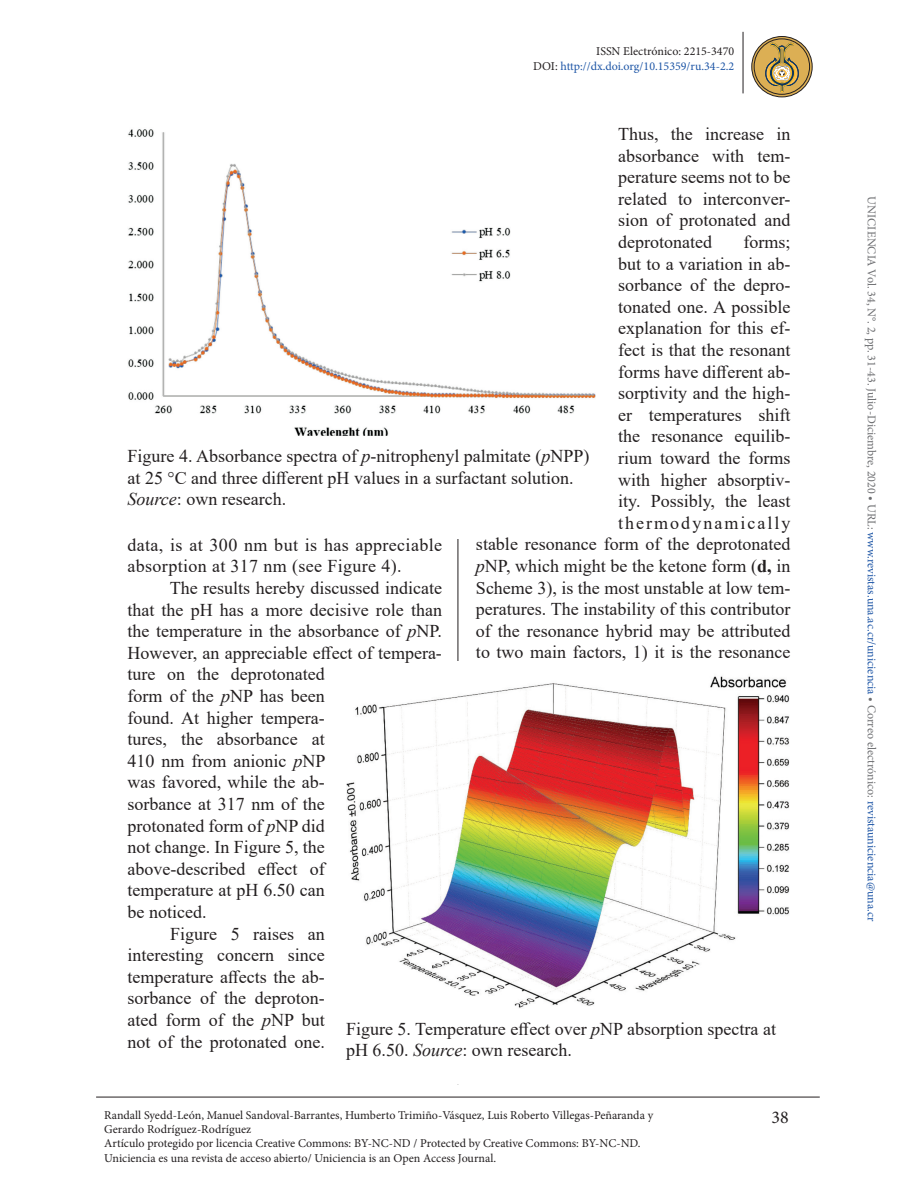
<style>
.page{position:relative;width:918px;height:1188px;background:#fff}
.page>*{position:absolute;margin:0;border:0;box-sizing:border-box;transform-origin:0 0}
.t1{font:18px/21.6px "Times New Roman";color:#231f20}
.t2{font:18px/21.6px "Times New Roman";letter-spacing:.02em;color:#231f20}
.t3{font:18px "Minion Pro";color:#231f20}
.t4{font:12px/14.4px "Minion Pro";color:#231f20}
.t5{font:12px "Minion Pro";color:#6c6d70}
.t6{font:12px/14.4px "Minion Pro";color:#1e56a6;text-align:right}
.s1{color:#231f20}
.s2{font-style:italic}
.s3{font-weight:700}
.s4{color:#1e56a6}
</style>
<div class="page">
<hr style="left:743px;top:32px;width:1px;height:61px;background:#231f20">
<hr style="left:458px;top:110px;width:1px;height:974px;background:#231f20">
<hr style="left:96px;top:1097px;width:724px;height:1px;background:#231f20">
<svg style="left:752px;top:37px;width:60px;height:60px"></svg>
<div style="left:754px;top:39px;width:56px;height:56px;border:1px solid #231f20;border-radius:50%"></div>
<div style="left:751px;top:36px;width:62px;height:61px;border:1px solid #231f20;border-radius:50%"></div>
<svg style="left:765px;top:42px;width:34px;height:50px"></svg>
<div style="left:433px;top:109px;width:52px;height:429px;background:#fff"></div>
<img style="left:128px;top:129px;width:468px;height:307px">
<img style="left:346px;top:673px;width:443px;height:336px">
<p class="t6" style="left:533px;top:45px;width:203px"><span class="s1">ISSN Electrónico: 2215-3470<br>DOI:</span> http://dx.doi.org/10.15359/ru.34-2.2</p>
<p class="t1" style="left:618px;top:123px;width:174px;text-align:justify">Thus, the increase in absorbance with tem&shy;perature seems not to be related to interconver&shy;sion of protonated and deprotonated</p>
<p class="t1" style="left:476px;top:231px;width:316px;text-align:right">forms;<br>but to a variation in ab-<br>sorbance of the depro-<br>tonated one. A possible<br>explanation for this ef-<br>fect is that the resonant<br>forms have different ab-<br>sorptivity and the high-<br>er temperatures shift<br>the resonance equilib-<br>rium toward the forms<br>with higher absorptiv-<br>ity. Possibly, the least thermodynamically<br>stable resonance form of the deprotonated <span class="s2">p</span>NP, which might be the ketone form (<span class="s3">d,</span> in<br>Scheme 3), is the most unstable at low tem&shy;peratures. The instability of this contributor of the resonance hybrid may be attributed to two main factors, 1) it is the resonance</p>
<p class="t1" style="left:128px;top:445px;width:463px">Figure 4. Absorbance spectra of <span class="s2">p</span>-nitrophenyl palmitate (<span class="s2">p</span>NPP) at 25 °C and three different pH values in a surfactant solution.<br><span class="s2">Source</span>: own research.</p>
<p class="t2" style="left:128px;top:533px;width:316px">data, is at 300 nm but is has appreciable absorption at 317 nm (see Figure 4).</p>
<p class="t1" style="left:170px;top:577px;width:274px">The results hereby discussed indicate</p>
<p class="t1" style="left:128px;top:598px;width:316px">that the pH has a more decisive role than</p>
<p class="t1" style="left:128px;top:620px;width:316px">the temperature in the absorbance of <span class="s2">p</span>NP.</p>
<p class="t1" style="left:128px;top:641px;width:316px">However, an appreciable effect of tempera-</p>
<p class="t1" style="left:128px;top:663px;width:199px">ture on the deprotonated</p>
<p class="t1" style="left:128px;top:685px;width:199px">form of the <span class="s2">p</span>NP has been</p>
<p class="t1" style="left:128px;top:706px;width:199px">found. At higher tempera-</p>
<p class="t1" style="left:128px;top:728px;width:199px">tures, the absorbance at</p>
<p class="t1" style="left:128px;top:749px;width:199px">410 nm from anionic <span class="s2">p</span>NP</p>
<p class="t1" style="left:128px;top:771px;width:199px">was favored, while the ab-</p>
<p class="t1" style="left:128px;top:793px;width:199px">sorbance at 317 nm of the</p>
<p class="t1" style="left:128px;top:814px;width:199px">protonated form of <span class="s2">p</span>NP did</p>
<p class="t1" style="left:128px;top:836px;width:199px">not change. In Figure 5, the</p>
<p class="t1" style="left:128px;top:857px;width:199px">above-described effect of</p>
<p class="t1" style="left:128px;top:879px;width:199px">temperature at pH 6.50 can</p>
<p class="t1" style="left:128px;top:901px;width:80px">be noticed.</p>
<p class="t1" style="left:170px;top:922px;width:156px">Figure 5 raises an</p>
<p class="t1" style="left:128px;top:944px;width:199px">interesting concern since</p>
<p class="t1" style="left:128px;top:965px;width:199px">temperature affects the ab-</p>
<p class="t1" style="left:128px;top:987px;width:199px">sorbance of the deproton-</p>
<p class="t1" style="left:128px;top:1009px;width:199px">ated form of the <span class="s2">p</span>NP but</p>
<p class="t1" style="left:128px;top:1030px;width:199px">not of the protonated one.</p>
<p class="t1" style="left:346px;top:1017px;width:431px">Figure 5. Temperature effect over <span class="s2">p</span>NP absorption spectra at pH 6.50. <span class="s2">Source</span>: own research.</p>
<p class="t4" style="left:104px;top:1108px;width:551px">Randall Syedd-León, Manuel Sandoval-Barrantes, Humberto Trimiño-Vásquez, Luis Roberto Villegas-Peñaranda y Gerardo Rodríguez-Rodríguez<br>Artículo protegido por licencia Creative Commons: BY-NC-ND / Protected by Creative Commons: BY-NC-ND.<br>Uniciencia es una revista de acceso abierto/ Uniciencia is an Open Access Journal.</p>
<p class="t3" style="left:771px;top:1105px;width:19px">38</p>
<p class="t5" style="left:880px;top:196px;width:726px;rotate:90deg">UNICIENCIA Vol. 34, N°. 2, pp. 31-43. Julio-Diciembre, 2020 • URL: <span class="s4">www.revistas.una.ac.cr/uniciencia</span> • Correo electrónico: <span class="s4">revistauniciencia@una.cr</span></p>
</div>
